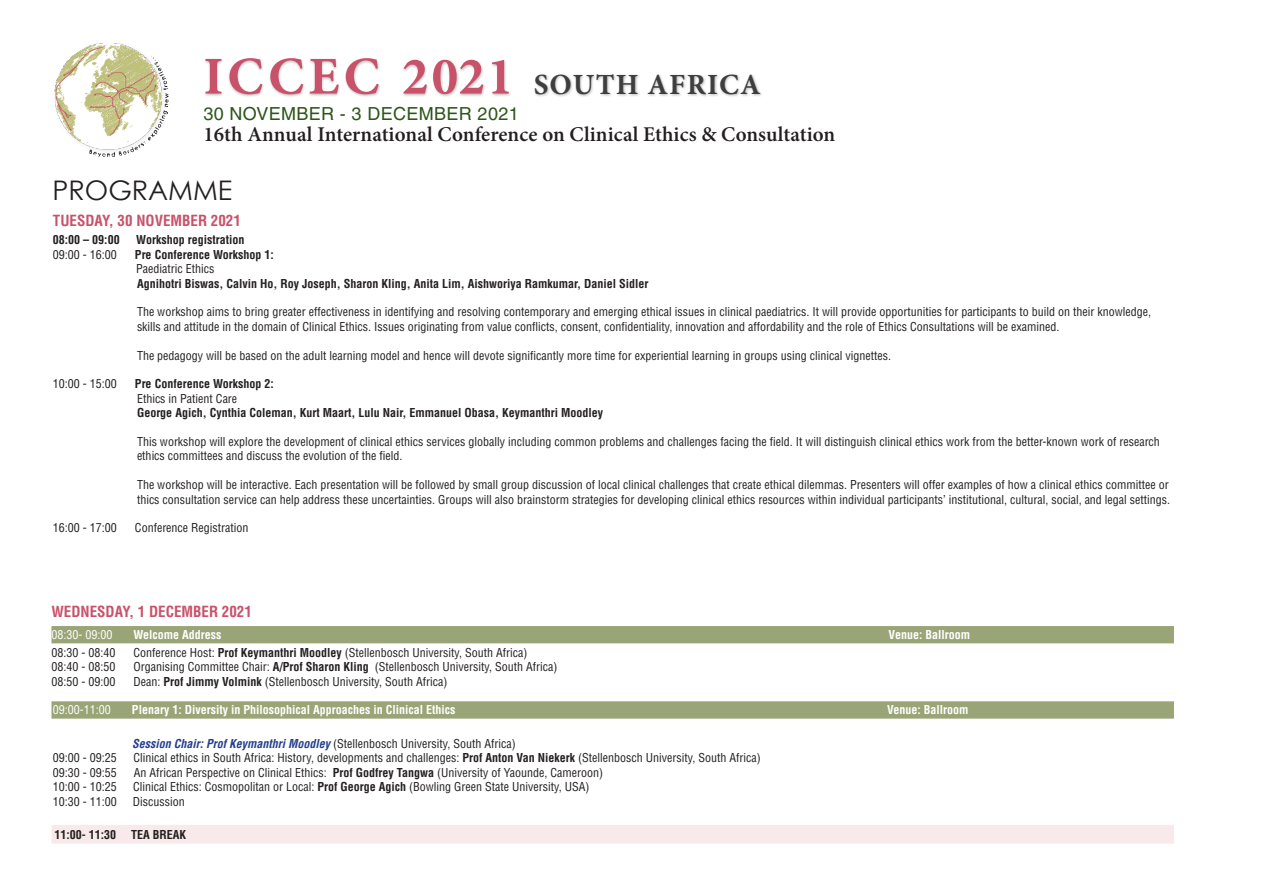
<style>
.page{position:relative;width:1263px;height:893px;background:#fff}
.page>*{position:absolute;margin:0;border:0;box-sizing:border-box;transform-origin:0 0}
.t1{font:700 29.25px "Minion Pro";letter-spacing:.04em;color:#3e3e3f}
.t2{font:27px "Century Gothic";color:#231f20}
.t3{font:600 21px "Minion Pro";letter-spacing:.005em;color:#231f20}
.t4{font:18px "Helvetica LT Std";letter-spacing:.02em;color:#2e5619}
.t5{font:700 condensed 15px "Helvetica LT Std";color:#c9526b}
.t6{font:condensed 12px "Helvetica LT Std";color:#231f20}
.t7{font:700 condensed 12px "Helvetica LT Std";color:#231f20}
.t8{font:700 condensed 12px "Helvetica LT Std";color:#fff}
.t9{font:condensed 12px "Helvetica LT Std";color:#fff}
.s1{font-size:53.25px;color:#c9526b}
.s2{font-weight:700}
.s3{font-weight:700;font-style:italic;color:#253f8e}
</style>
<div class="page">
<div style="left:51px;top:825px;width:1123px;height:19px;background:#f8eaea"></div>
<div style="left:51px;top:701px;width:1123px;height:18px;background:#99a477;border:2px solid #99a477"></div>
<div style="left:51px;top:626px;width:1123px;height:17px;background:#99a477"></div>
<img style="left:54px;top:43px;width:115px;height:115px">
<div style="left:204px;top:57px;width:560px;height:41px;background:#231f20;opacity:.3"></div>
<p class="t1" style="left:203px;top:64px;width:559px"><span class="s1">ICCEC 2021</span> SOUTH AFRICA</p>
<p class="t4" style="left:203px;top:103px;width:317px">30 NOVEMBER - 3 DECEMBER 2021</p>
<p class="t3" style="left:203px;top:120px;width:633px">16th Annual International Conference on Clinical Ethics &amp; Consultation</p>
<p class="t2" style="left:52px;top:174px;width:181px">PROGRAMME</p>
<p class="t5" style="left:53px;top:212px;width:189px">TUESDAY, 30 NOVEMBER 2021</p>
<p class="t7" style="left:53px;top:233px;width:68px">08:00 – 09:00</p>
<p class="t7" style="left:136px;top:233px;width:110px">Workshop registration</p>
<p class="t6" style="left:53px;top:247px;width:65px">09:00 - 16:00</p>
<p class="t7" style="left:135px;top:247px;width:140px">Pre Conference Workshop 1:</p>
<p class="t6" style="left:136px;top:261px;width:80px">Paediatric Ethics</p>
<p class="t7" style="left:137px;top:276px;width:513px">Agnihotri Biswas, Calvin Ho, Roy Joseph, Sharon Kling, Anita Lim, Aishworiya Ramkumar, Daniel Sidler</p>
<p class="t6" style="left:137px;top:305px;width:1016px">The workshop aims to bring greater effectiveness in identifying and resolving contemporary and emerging ethical issues in clinical paediatrics. It will provide opportunities for participants to build on their knowledge,</p>
<p class="t6" style="left:137px;top:319px;width:924px">skills and attitude in the domain of Clinical Ethics. Issues originating from value conflicts, consent, confidentiality, innovation and affordability and the role of Ethics Consultations will be examined.</p>
<p class="t6" style="left:137px;top:348px;width:756px">The pedagogy will be based on the adult learning model and hence will devote significantly more time for experiential learning in groups using clinical vignettes.</p>
<p class="t6" style="left:53px;top:377px;width:65px">10:00 - 15:00</p>
<p class="t7" style="left:135px;top:377px;width:140px">Pre Conference Workshop 2:</p>
<p class="t6" style="left:137px;top:391px;width:102px">Ethics in Patient Care</p>
<p class="t7" style="left:137px;top:405px;width:468px">George Agich, Cynthia Coleman, Kurt Maart, Lulu Nair, Emmanuel Obasa, Keymanthri Moodley</p>
<p class="t6" style="left:137px;top:434px;width:1024px">This workshop will explore the development of clinical ethics services globally including common problems and challenges facing the field. It will distinguish clinical ethics work from the better-known work of research</p>
<p class="t6" style="left:137px;top:449px;width:267px">ethics committees and discuss the evolution of the field.</p>
<p class="t6" style="left:137px;top:477px;width:1033px">The workshop will be interactive. Each presentation will be followed by small group discussion of local clinical challenges that create ethical dilemmas. Presenters will offer examples of how a clinical ethics committee or</p>
<p class="t6" style="left:137px;top:492px;width:1035px">thics consultation service can help address these uncertainties. Groups will also brainstorm strategies for developing clinical ethics resources within individual participants’ institutional, cultural, social, and legal settings.</p>
<p class="t6" style="left:53px;top:521px;width:65px">16:00 - 17:00</p>
<p class="t6" style="left:135px;top:521px;width:115px">Conference Registration</p>
<p class="t5" style="left:51px;top:602px;width:202px">WEDNESDAY, 1 DECEMBER 2021</p>
<p class="t9" style="left:51px;top:627px;width:62px">08:30- 09:00</p>
<p class="t8" style="left:133px;top:627px;width:90px">Welcome Address</p>
<p class="t8" style="left:888px;top:627px;width:83px">Venue: Ballroom</p>
<p class="t6" style="left:51px;top:645px;width:65px">08:30 - 08:40</p>
<p class="t6" style="left:133px;top:645px;width:395px">Conference Host: <span class="s2">Prof Keymanthri Moodley</span> (Stellenbosch University, South Africa)</p>
<p class="t6" style="left:51px;top:659px;width:65px">08:40 - 08:50</p>
<p class="t6" style="left:133px;top:659px;width:425px">Organising Committee Chair: <span class="s2">A/Prof Sharon Kling</span> (Stellenbosch University, South Africa)</p>
<p class="t6" style="left:51px;top:674px;width:65px">08:50 - 09:00</p>
<p class="t6" style="left:133px;top:674px;width:316px">Dean: <span class="s2">Prof Jimmy Volmink</span> (Stellenbosch University, South Africa)</p>
<p class="t9" style="left:53px;top:702px;width:59px">09:00-11:00</p>
<p class="t8" style="left:132px;top:702px;width:325px">Plenary 1: Diversity in Philosophical Approaches in Clinical Ethics</p>
<p class="t8" style="left:887px;top:702px;width:83px">Venue: Ballroom</p>
<p class="t6" style="left:132px;top:736px;width:385px"><span class="s3">Session Chair: Prof Keymanthri Moodley</span> (Stellenbosch University, South Africa)</p>
<p class="t6" style="left:53px;top:750px;width:65px">09:00 - 09:25</p>
<p class="t6" style="left:134px;top:750px;width:629px">Clinical ethics in South Africa: History, developments and challenges: <span class="s2">Prof Anton Van Niekerk</span> (Stellenbosch University, South Africa)</p>
<p class="t6" style="left:53px;top:765px;width:65px">09:30 - 09:55</p>
<p class="t6" style="left:134px;top:765px;width:471px">An African Perspective on Clinical Ethics: <span class="s2">Prof Godfrey Tangwa</span> (University of Yaounde, Cameroon)</p>
<p class="t6" style="left:53px;top:779px;width:65px">10:00 - 10:25</p>
<p class="t6" style="left:133px;top:779px;width:458px">Clinical Ethics: Cosmopolitan or Local: <span class="s2">Prof George Agich</span> (Bowling Green State University, USA)</p>
<p class="t6" style="left:53px;top:794px;width:65px">10:30 - 11:00</p>
<p class="t6" style="left:133px;top:794px;width:53px">Discussion</p>
<p class="t7" style="left:54px;top:828px;width:63px">11:00- 11:30</p>
<p class="t7" style="left:131px;top:828px;width:57px">TEA BREAK</p>
</div>
